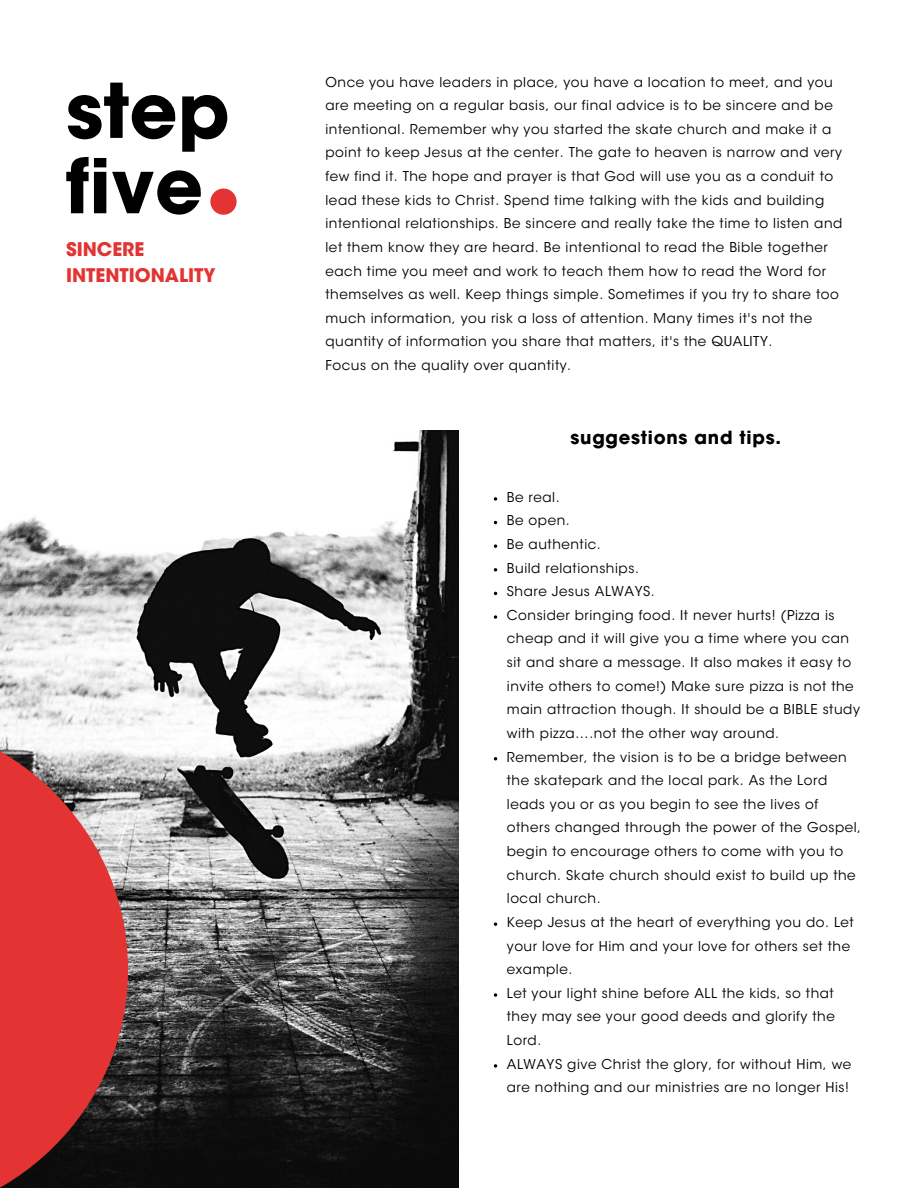
<style>
.page{position:relative;width:918px;height:1188px;background:#fff}
.page>*{position:absolute;margin:0;border:0;box-sizing:border-box;transform-origin:0 0}
.t1{font:700 74.7px "ITC Avant Garde Std";color:#000}
.t2{font:700 18.75px "ITC Avant Garde Std";color:#e33333}
.t3{font:700 18px "ITC Avant Garde Std";letter-spacing:.04em;color:#000}
.t4{font:13.5px/23.7px "ITC Avant Garde Std";letter-spacing:.04em;color:#000}
</style>
<div class="page">
<img style="left:0;top:430px;width:459px;height:758px">
<svg style="left:494px;top:497px;width:3px;height:4px"></svg>
<svg style="left:494px;top:544px;width:3px;height:4px"></svg>
<svg style="left:494px;top:615px;width:3px;height:4px"></svg>
<svg style="left:494px;top:922px;width:3px;height:4px"></svg>
<svg style="left:494px;top:993px;width:3px;height:4px"></svg>
<svg style="left:494px;top:1064px;width:3px;height:4px"></svg>
<div style="left:210px;top:189px;width:27px;height:26px;background:#e33333;border-radius:50%"></div>
<svg style="left:0;top:717px;width:128px;height:471px;background:#c14d4d"></svg>
<p class="t1" style="left:66px;top:83px;width:165px">step</p>
<p class="t1" style="left:66px;top:158px;width:139px">five</p>
<p class="t2" style="left:66px;top:242px;width:80px">SINCERE</p>
<p class="t2" style="left:66px;top:268px;width:151px">INTENTIONALITY</p>
<p class="t4" style="left:326px;top:71px;width:518px">Once you have leaders in place, you have a location to meet, and you are meeting on a regular basis, our final advice is to be sincere and be intentional. Remember why you started the skate church and make it a point to keep Jesus at the center. The gate to heaven is narrow and very few find it. The hope and prayer is that God will use you as a conduit to lead these kids to Christ. Spend time talking with the kids and building intentional relationships. Be sincere and really take the time to listen and let them know they are heard. Be intentional to read the Bible together each time you meet and work to teach them how to read the Word for themselves as well. Keep things simple. Sometimes if you try to share too much information, you risk a loss of attention. Many times it's not the quantity of information you share that matters, it's the QUALITY.</p>
<p class="t4" style="left:326px;top:355px;width:247px">Focus on the quality over quantity.</p>
<p class="t3" style="left:571px;top:431px;width:212px">suggestions and tips.</p>
<p class="t4" style="left:507px;top:487px;width:54px">Be real.</p>
<p class="t4" style="left:507px;top:510px;width:64px">Be open.</p>
<p class="t4" style="left:507px;top:534px;width:95px">Be authentic.</p>
<p class="t4" style="left:507px;top:558px;width:134px">Build relationships.</p>
<p class="t4" style="left:507px;top:581px;width:149px">Share Jesus ALWAYS.</p>
<p class="t4" style="left:507px;top:605px;width:355px">Consider bringing food. It never hurts! (Pizza is cheap and it will give you a time where you can sit and share a message. It also makes it easy to invite others to come!) Make sure pizza is not the main attraction though. It should be a BIBLE study with pizza….not the other way around.</p>
<p class="t4" style="left:507px;top:747px;width:356px">Remember, the vision is to be a bridge between the skatepark and the local park. As the Lord leads you or as you begin to see the lives of others changed through the power of the Gospel, begin to encourage others to come with you to church. Skate church should exist to build up the local church.</p>
<p class="t4" style="left:507px;top:912px;width:348px">Keep Jesus at the heart of everything you do. Let your love for Him and your love for others set the example.</p>
<p class="t4" style="left:507px;top:983px;width:329px;text-align:justify">Let your light shine before ALL the kids, so that they may see your good deeds and glorify the Lord.</p>
<p class="t4" style="left:507px;top:1054px;width:346px">ALWAYS give Christ the glory, for without Him, we are nothing and our ministries are no longer His!</p>
</div>
